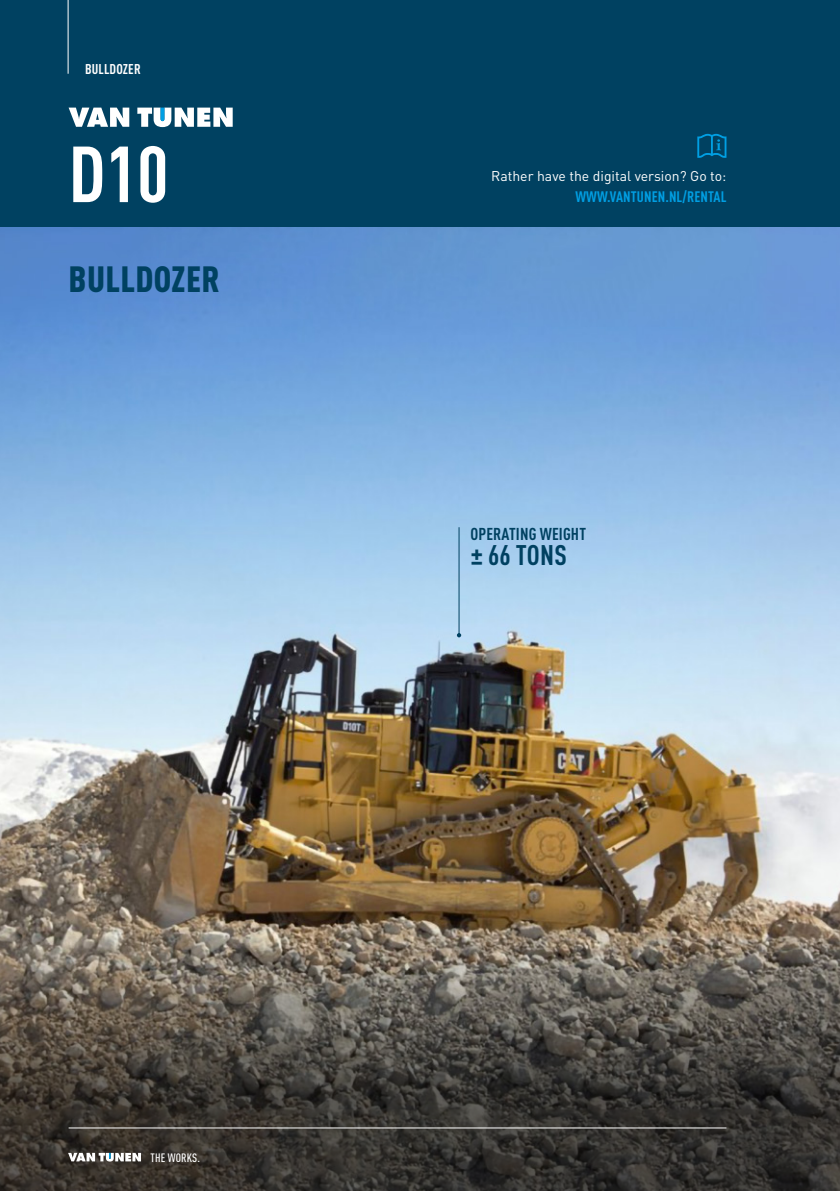
<style>
.page{position:relative;width:840px;height:1191px;background:#fff}
.page>*{position:absolute;margin:0;border:0;box-sizing:border-box;transform-origin:0 0}
.t1{font:700 condensed 78px "DIN Pro";color:#fff}
.t2{font:900 condensed 36px "DIN Pro";letter-spacing:.01em;color:#004161}
.t3{font:700 condensed 28px "DIN Pro";letter-spacing:.005em;color:#004161}
.t4{font:700 condensed 17px "DIN Pro";letter-spacing:.01em;color:#004161}
.t5{font:700 condensed 15px "DIN Pro";letter-spacing:.01em;color:#009fe3}
.t6{font:14px "DIN Pro";color:#fff}
.t7{font:700 condensed 14px "DIN Pro";letter-spacing:.01em;color:#fff}
.t8{font:500 condensed 12px "DIN Pro";letter-spacing:.01em;color:#fff}
</style>
<div class="page">
<div style="left:0;top:0;width:839px;height:1191px;background:#004161"></div>
<svg style="left:69px;top:108px;width:60px;height:19px"></svg>
<svg style="left:137px;top:108px;width:95px;height:19px"></svg>
<hr style="left:68px;top:0;width:1px;height:74px;background:#fff">
<img style="left:0;top:227px;width:839px;height:683px">
<svg style="left:0;top:910px;width:839px;height:281px;background:#534d45"></svg>
<hr style="left:69px;top:1127px;width:657px;height:1px;background:#fff">
<svg style="left:697px;top:134px;width:29px;height:24px"></svg>
<svg style="left:68px;top:1152px;width:73px;height:9px"></svg>
<hr style="left:458px;top:527px;width:1px;height:108px;background:#004161">
<svg style="left:456px;top:633px;width:5px;height:4px"></svg>
<p class="t7" style="left:85px;top:58px;width:57px">BULLDOZER</p>
<h1 class="t1" style="left:69px;top:115px;width:101px">D10</h1>
<h2 class="t2" style="left:69px;top:251px;width:152px">BULLDOZER</h2>
<p class="t8" style="left:150px;top:1148px;width:51px">THE WORKS.</p>
<p class="t6" style="left:491px;top:165px;width:236px">Rather have the digital version? Go to:</p>
<p class="t5" style="left:575px;top:185px;width:152px">WWW.VANTUNEN.NL/RENTAL</p>
<p class="t4" style="left:470px;top:521px;width:117px">OPERATING WEIGHT</p>
<h3 class="t3" style="left:470px;top:534px;width:98px">± 66 TONS</h3>
</div>
